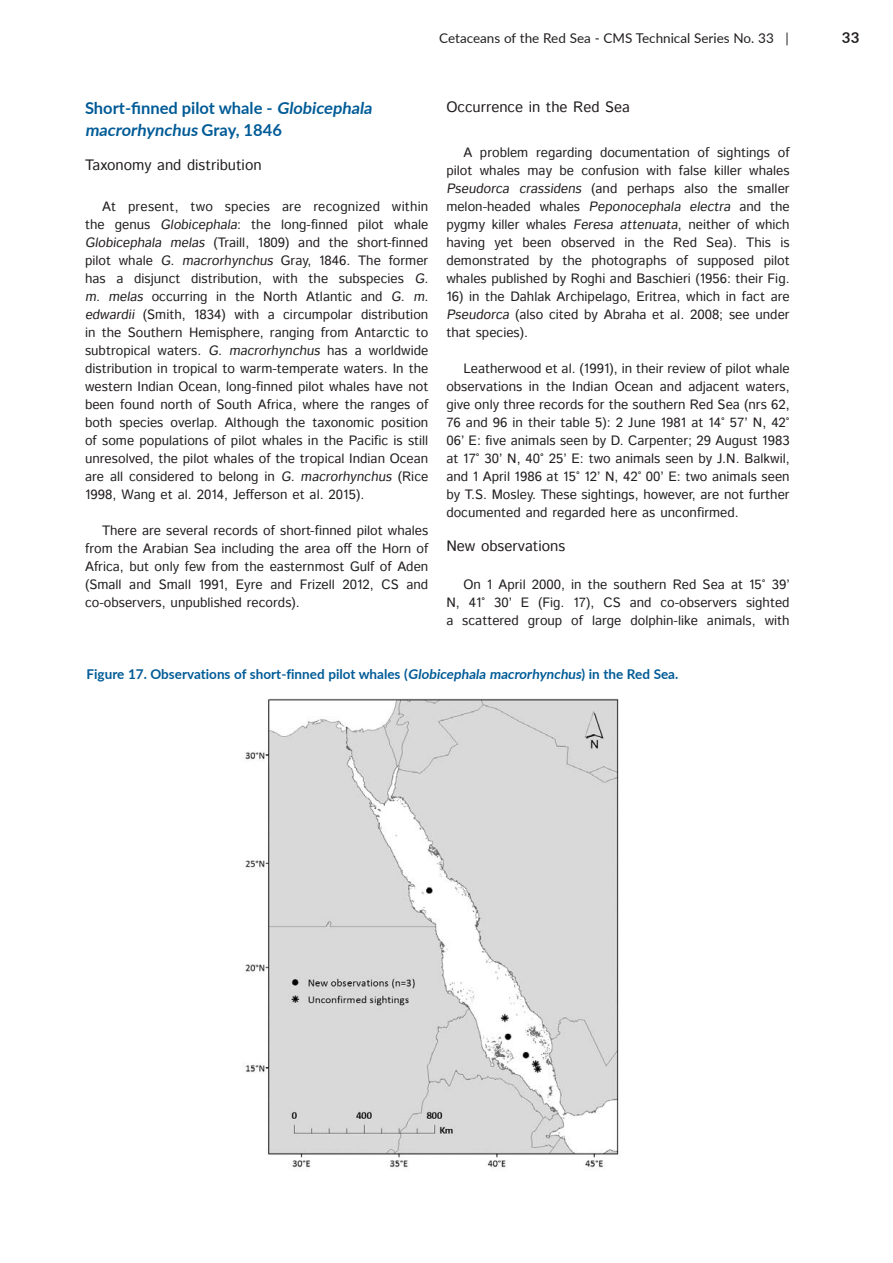
<style>
.page{position:relative;width:893px;height:1263px;background:#fff}
.page>*{position:absolute;margin:0;border:0;box-sizing:border-box;transform-origin:0 0}
.t1{font:700 16.5px/21.6px "Lato";color:#005b97}
.cetacea_U3{font:15px "Istok";color:#231f20}
.t2{font:700 15px "Lato";color:#231f20}
.cetacea_body_einzug{font:13.5px/18px "Istok";color:#231f20;text-align:justify}
.Flyways_Table_Übersc{font:700 13.5px "Lato";color:#005b97}
.t3{font:13.5px "Lato";color:#231f20}
</style>
<div class="page">
<img style="left:245px;top:698px;width:374px;height:470px">
<p class="t3" style="left:439px;top:28px;width:351px">Cetaceans of the Red Sea - CMS Technical Series No. 33 |</p>
<p class="t2" style="left:842px;top:26px;width:19px">33</p>
<p class="t1" style="left:85px;top:97px;width:292px">Short-finned pilot whale - Globicephala macrorhynchus G ra y, 1 8 4 6</p>
<p class="cetacea_U3" style="left:85px;top:155px;width:178px">Taxonomy and distribution</p>
<p class="cetacea_body_einzug" style="left:85px;top:198px;width:348px;text-align:left;text-indent:17px">At present, two species are recognized within the genus Globicephala: the long-finned pilot whale Globicephala melas (Traill, 1809) and the short-finned pilot whale G. macrorhynchus Gray, 1846. The former has a disjunct distribution, with the subspecies G. m. melas occurring in the North Atlantic and G. m. edwardii (Smith, 1834) with a circumpolar distribution in the Southern Hemisphere, ranging from Antarctic to subtropical waters. G. macrorhynchus has a worldwide distribution in tropical to warm-temperate waters. In the western Indian Ocean, long-finned pilot whales have not been found north of South Africa, where the ranges of both species overlap. Although the taxonomic position of some populations of pilot whales in the Pacific is still unresolved, the pilot whales of the tropical Indian Ocean are all considered to belong in G. macrorhynchus (Rice 1998, Wang et al. 2014, Jefferson et al. 2015).</p>
<p class="cetacea_body_einzug" style="left:85px;top:522px;width:345px;text-indent:17px">There are several records of short-finned pilot whales from the Arabian Sea including the area off the Horn of Africa, but only few from the easternmost Gulf of Aden (Small and Small 1991, Eyre and Frizell 2012, CS and co-observers, unpublished records).</p>
<p class="cetacea_U3" style="left:446px;top:97px;width:185px">Occurrence in the Red Sea</p>
<p class="cetacea_body_einzug" style="left:446px;top:144px;width:345px;text-indent:17px">A problem regarding documentation of sightings of pilot whales may be confusion with false killer whales Pseudorca crassidens (and perhaps also the smaller melon-headed whales Peponocephala electra and the pygmy killer whales Feresa attenuata, neither of which having yet been observed in the Red Sea). This is demonstrated by the photographs of supposed pilot whales published by Roghi and Baschieri (1956: their Fig.</p>
<p class="cetacea_body_einzug" style="left:446px;top:288px;width:345px">16) in the Dahlak Archipelago, Eritrea, which in fact are Pseudorca (also cited by Abraha et al. 2008; see under that species).</p>
<p class="cetacea_body_einzug" style="left:446px;top:360px;width:345px;text-indent:17px">Leatherwood et al. (1991), in their review of pilot whale observations in the Indian Ocean and adjacent waters, give only three records for the southern Red Sea (nrs 62, 76 and 96 in their table 5): 2 June 1981 at 14° 57’ N, 42° 06’ E: five animals seen by D. Carpenter; 29 August 1983 at 17° 30’ N, 40° 25’ E: two animals seen by J.N. Balkwil, and 1 April 1986 at 15° 12’ N, 42° 00’ E: two animals seen by T.S. Mosley. These sightings, however, are not further documented and regarded here as unconfirmed.</p>
<p class="cetacea_U3" style="left:446px;top:536px;width:121px">New observations</p>
<p class="cetacea_body_einzug" style="left:446px;top:576px;width:345px;text-indent:17px">On 1 April 2000, in the southern Red Sea at 15° 39’ N, 41° 30’ E (Fig. 17), CS and co-observers sighted a scattered group of large dolphin-like animals, with</p>
<p class="Flyways_Table_Übersc" style="left:87px;top:664px;width:593px">Figure 17. Observations of short-finned pilot whales (Globicephala macrorhynchus) in the Red Sea.</p>
</div>
